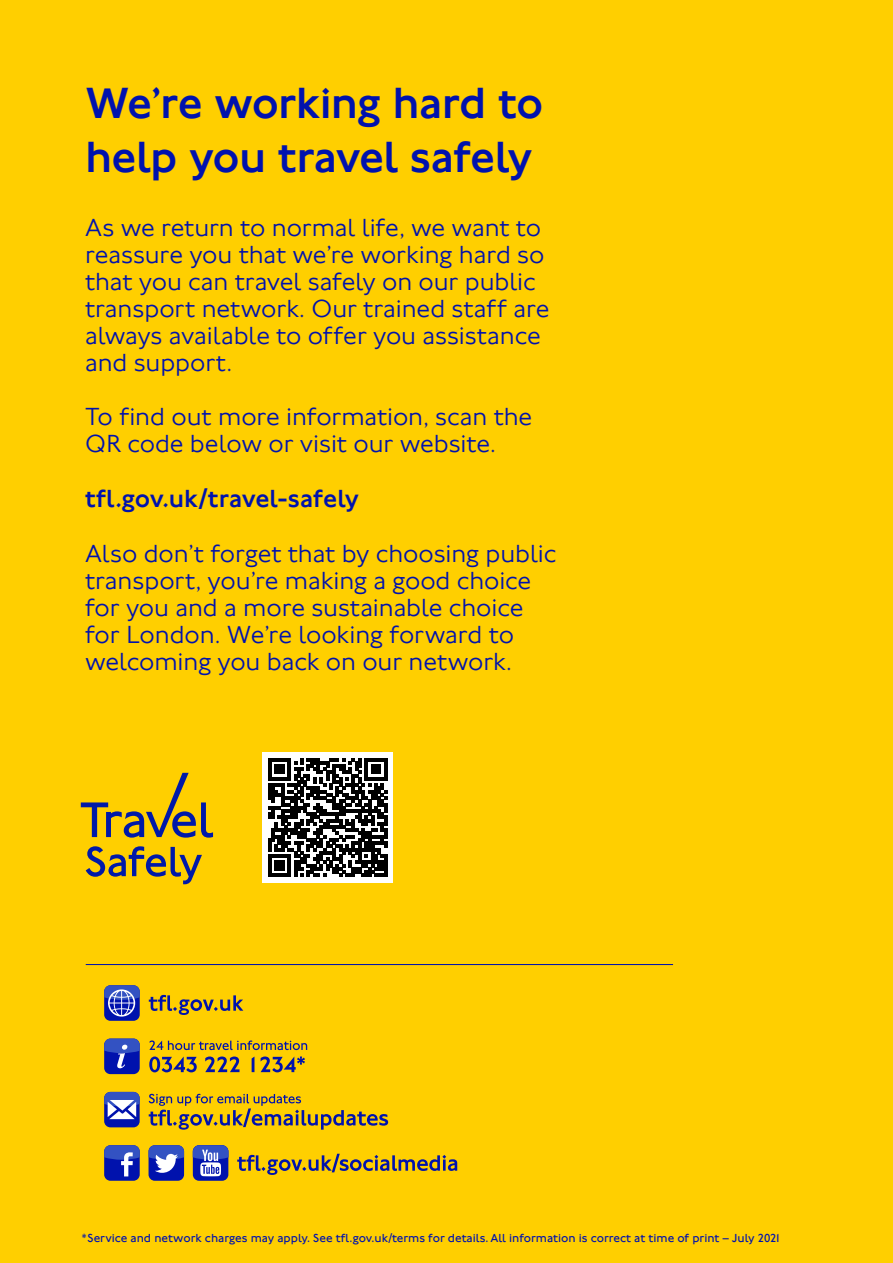
<style>
.page{position:relative;width:893px;height:1263px;background:#ffcf00}
.page>*{position:absolute;margin:0;border:0;box-sizing:border-box;transform-origin:0 0}
.t1{font:500 45px/54px "Johnston 100";letter-spacing:-.015em;color:#0012ad}
.t2{font:300 25.5px/27px "Johnston 100";letter-spacing:-.005em;color:#0012ad}
.t3{font:500 25.5px "Johnston 100";color:#0012ad}
.t4{font:12px "Johnston 100";color:#0012ad}
</style>
<div class="page">
<svg style="left:81px;top:773px;width:132px;height:65px"></svg>
<svg style="left:86px;top:846px;width:116px;height:38px"></svg>
<hr style="left:86px;top:964px;width:587px;height:1px;background:#0012ad">
<div style="left:104px;top:985px;width:36px;height:36px;background:#0012ad;border-radius:6px"></div>
<svg style="left:104px;top:985px;width:36px;height:31px"></svg>
<svg style="left:149px;top:995px;width:94px;height:20px"></svg>
<svg style="left:149px;top:1056px;width:48px;height:16px"></svg>
<svg style="left:205px;top:1056px;width:34px;height:16px"></svg>
<svg style="left:252px;top:1057px;width:2px;height:15px"></svg>
<svg style="left:261px;top:1056px;width:44px;height:16px"></svg>
<svg style="left:149px;top:1040px;width:158px;height:10px"></svg>
<div style="left:104px;top:1038px;width:36px;height:36px;background:#0012ad;border-radius:6px"></div>
<svg style="left:104px;top:1038px;width:36px;height:30px"></svg>
<div style="left:104px;top:1092px;width:36px;height:35px;background:#0012ad;border-radius:6px"></div>
<svg style="left:104px;top:1092px;width:36px;height:27px"></svg>
<svg style="left:149px;top:1094px;width:239px;height:36px"></svg>
<div style="left:104px;top:1145px;width:36px;height:36px;background:#0012ad;border-radius:6px"></div>
<svg style="left:193px;top:1145px;width:35px;height:36px"></svg>
<svg style="left:237px;top:1154px;width:220px;height:21px"></svg>
<div style="left:149px;top:1145px;width:35px;height:36px;background:#0012ad;border-radius:6px"></div>
<svg style="left:104px;top:1145px;width:36px;height:31px"></svg>
<svg style="left:193px;top:1145px;width:35px;height:31px"></svg>
<svg style="left:149px;top:1145px;width:35px;height:28px"></svg>
<div style="left:263px;top:752px;width:130px;height:130px;background:#fff"></div>
<svg style="left:268px;top:758px;width:119px;height:119px"></svg>
<h1 class="t1" style="left:85px;top:77px;width:460px">We’re working hard to help you travel safely</h1>
<p class="t2" style="left:85px;top:214px;width:466px">As we return to normal life, we want to reassure you that we’re working hard so that you can travel safely on our public transport network. Our trained staff are always available to offer you assistance and support.</p>
<p class="t2" style="left:85px;top:404px;width:449px">To find out more information, scan the<br>QR code below or visit our website.</p>
<p class="t3" style="left:85px;top:484px;width:275px">tfl.gov.uk/travel-safely</p>
<p class="t2" style="left:85px;top:540px;width:473px">Also don’t forget that by choosing public transport, you’re making a good choice for you and a more sustainable choice for London. We’re looking forward to welcoming you back on our network.</p>
<p class="t4" style="left:82px;top:1231px;width:700px">*Service and network charges may apply. See tfl.gov.uk/terms for details. All information is correct at time of print – July 2021</p>
</div>
